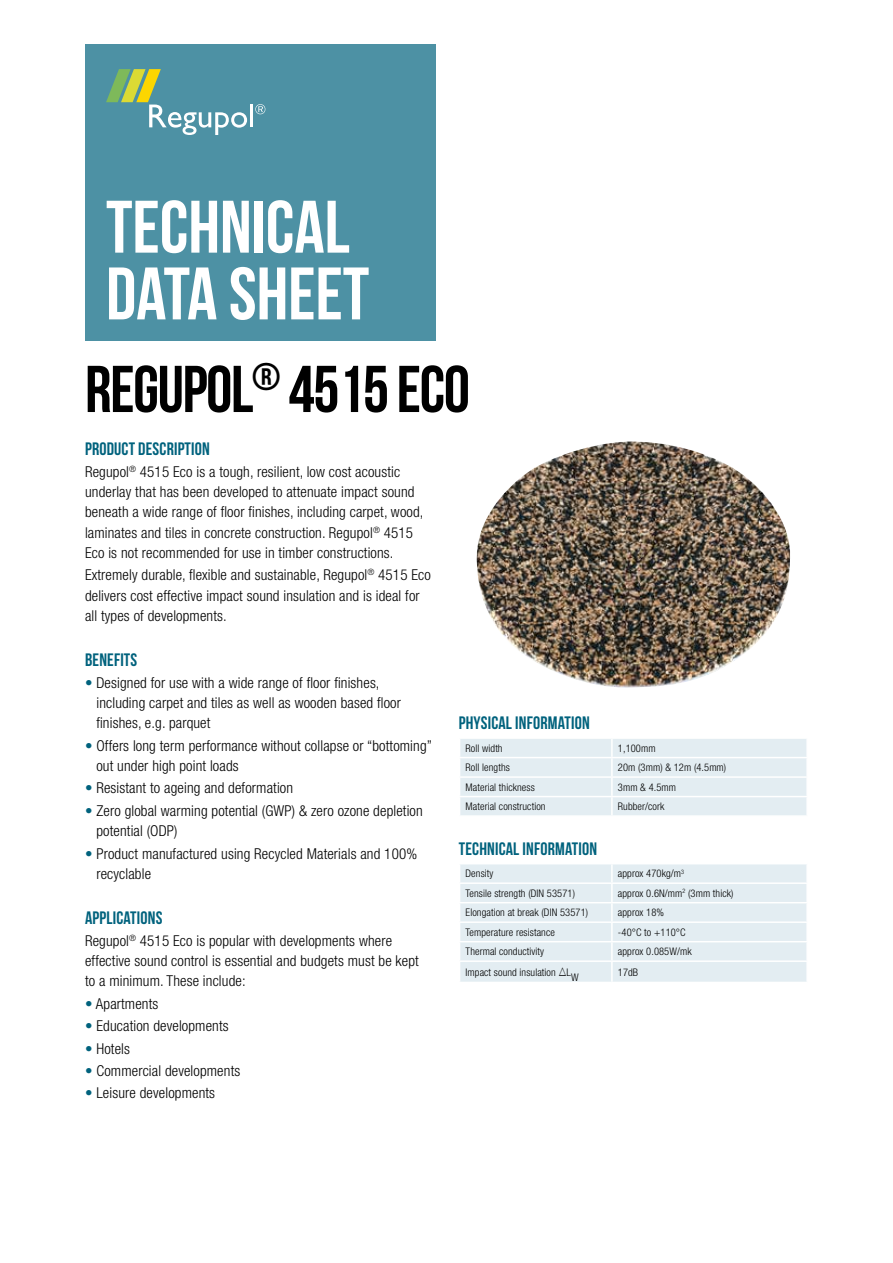
<style>
.page{position:relative;width:893px;height:1263px;background:#fff}
.page>*{position:absolute;margin:0;border:0;box-sizing:border-box;transform-origin:0 0}
.t1{font:74.1px/66.8px "Bebas Neue";color:#fff}
.t2{font:66px "Bebas Neue";letter-spacing:-.02em;color:#000}
.t3{font:18px "Bebas Neue";letter-spacing:.01em;color:#00627d}
.t4{font:300 condensed 15px/20.2px "Helvetica Neue LT Std";letter-spacing:.01em;color:#000}
.t5{font:300 condensed 10.5px "Helvetica Neue LT Std";letter-spacing:.01em;color:#000}
.s1{color:#00627d}
</style>
<div class="page">
<div style="left:85px;top:45px;width:351px;height:296px;background:#4d91a4"></div>
<svg style="left:460px;top:739px;width:347px;height:76px;background:#e4eef2"></svg>
<img style="left:476px;top:441px;width:314px;height:247px">
<hr style="left:250px;top:105px;width:3px;height:22px;background:#fff">
<svg style="left:106px;top:69px;width:141px;height:66px"></svg>
<svg style="left:255px;top:104px;width:10px;height:10px"></svg>
<svg style="left:460px;top:864px;width:347px;height:118px;background:#e5eef2"></svg>
<h1 class="t1" style="left:106px;top:193px;width:265px">TECHNICAL<br>DATA SHEET</h1>
<h2 class="t2" style="left:85px;top:353px;width:386px">REGUPOL<sup>®</sup> 4515 ECO</h2>
<p class="t3" style="left:85px;top:438px;width:126px">PRODUCT DESCRIPTION</p>
<p class="t4" style="left:85px;top:461px;width:340px">Regupol<sup>®</sup> 4515 Eco is a tough, resilient, low cost acoustic underlay that has been developed to attenuate impact sound beneath a wide range of floor finishes, including carpet, wood, laminates and tiles in concrete construction. Regupol<sup>®</sup> 4515<br>Eco is not recommended for use in timber constructions.</p>
<p class="t4" style="left:85px;top:565px;width:347px">Extremely durable, flexible and sustainable, Regupol<sup>®</sup> 4515 Eco delivers cost effective impact sound insulation and is ideal for all types of developments.</p>
<p class="t3" style="left:85px;top:649px;width:54px">BENEFITS</p>
<p class="t4" style="left:96px;top:672px;width:306px;text-indent:-11px"><span class="s1">•</span> Designed for use with a wide range of floor finishes, including carpet and tiles as well as wooden based floor finishes, e.g. parquet</p>
<p class="t4" style="left:96px;top:735px;width:337px;text-indent:-11px"><span class="s1">•</span> Offers long term performance without collapse or “bottoming” out under high point loads</p>
<p class="t4" style="left:85px;top:778px;width:210px"><span class="s1">•</span> Resistant to ageing and deformation</p>
<p class="t4" style="left:96px;top:800px;width:328px;text-indent:-11px"><span class="s1">•</span> Zero global warming potential (GWP) &amp; zero ozone depletion potential (ODP)</p>
<p class="t4" style="left:96px;top:843px;width:322px;text-indent:-11px"><span class="s1">•</span> Product manufactured using Recycled Materials and 100% recyclable</p>
<p class="t3" style="left:85px;top:907px;width:79px">APPLICATIONS</p>
<p class="t4" style="left:85px;top:930px;width:335px">Regupol<sup>®</sup> 4515 Eco is popular with developments where effective sound control is essential and budgets must be kept to a minimum. These include:</p>
<p class="t4" style="left:85px;top:993px;width:75px"><span class="s1">•</span> Apartments</p>
<p class="t4" style="left:85px;top:1015px;width:145px"><span class="s1">•</span> Education developments</p>
<p class="t4" style="left:85px;top:1038px;width:46px"><span class="s1">•</span> Hotels</p>
<p class="t4" style="left:85px;top:1060px;width:157px"><span class="s1">•</span> Commercial developments</p>
<p class="t4" style="left:85px;top:1083px;width:132px"><span class="s1">•</span> Leisure developments</p>
<p class="t3" style="left:459px;top:713px;width:132px">PHYSICAL INFORMATION</p>
<p class="t5" style="left:466px;top:742px;width:39px">Roll width</p>
<p class="t5" style="left:618px;top:742px;width:39px">1,100mm</p>
<p class="t5" style="left:466px;top:761px;width:46px">Roll lengths</p>
<p class="t5" style="left:618px;top:761px;width:110px">20m (3mm) &amp; 12m (4.5mm)</p>
<p class="t5" style="left:466px;top:781px;width:71px">Material thickness</p>
<p class="t5" style="left:618px;top:781px;width:60px">3mm &amp; 4.5mm</p>
<p class="t5" style="left:466px;top:800px;width:82px">Material construction</p>
<p class="t5" style="left:618px;top:800px;width:48px">Rubber/cork</p>
<p class="t3" style="left:459px;top:839px;width:140px">TECHNICAL INFORMATION</p>
<p class="t5" style="left:466px;top:867px;width:29px">Density</p>
<p class="t5" style="left:618px;top:867px;width:68px">approx 470kg/m<sup>3</sup></p>
<p class="t5" style="left:466px;top:887px;width:111px">Tensile strength (DIN 53571)</p>
<p class="t5" style="left:618px;top:887px;width:117px">approx 0.6N/mm<sup>2</sup> (3mm thick)</p>
<p class="t5" style="left:466px;top:906px;width:124px">Elongation at break (DIN 53571)</p>
<p class="t5" style="left:618px;top:906px;width:48px">approx 18%</p>
<p class="t5" style="left:466px;top:926px;width:91px">Temperature resistance</p>
<p class="t5" style="left:618px;top:926px;width:69px">-40°C to +110°C</p>
<p class="t5" style="left:466px;top:945px;width:80px">Thermal conductivity</p>
<p class="t5" style="left:618px;top:945px;width:75px">approx 0.085W/mk</p>
<p class="t5" style="left:466px;top:967px;width:115px">Impact sound insulation LW</p>
<p class="t5" style="left:618px;top:966px;width:22px">17dB</p>
</div>
